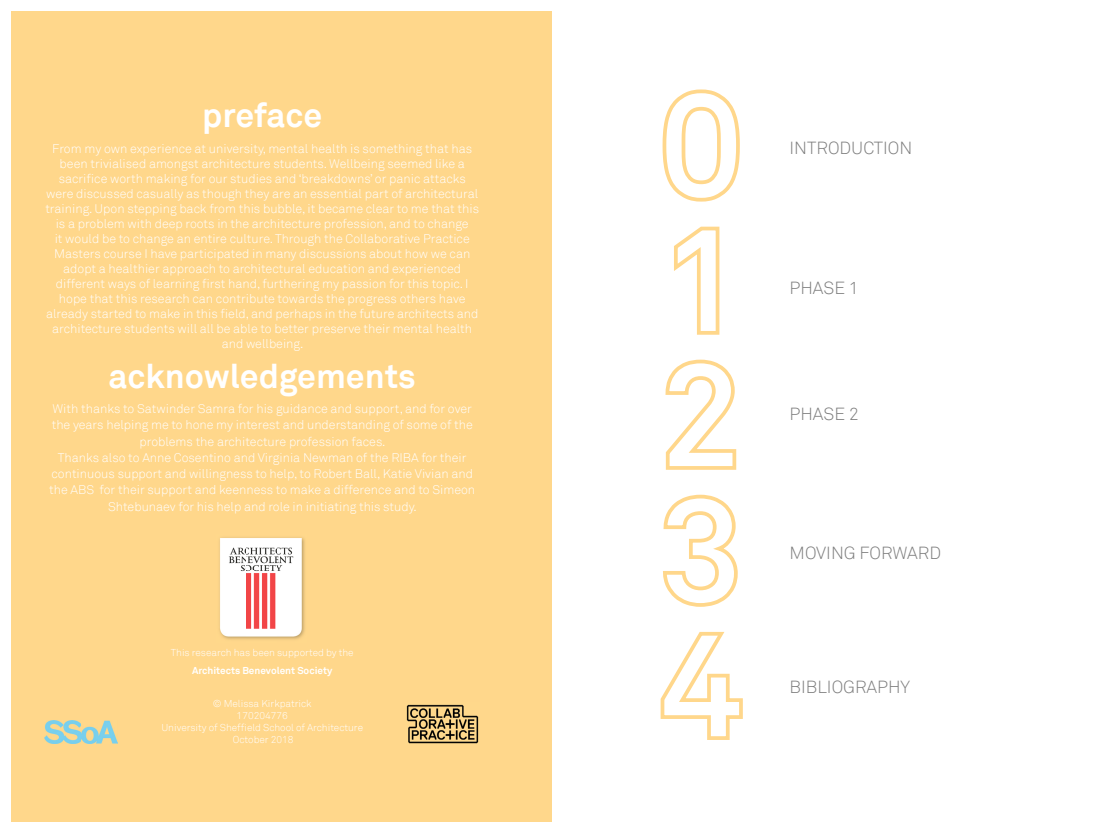
<style>
.page{position:relative;width:1103px;height:833px;background:#fff}
.page>*{position:absolute;margin:0;border:0;box-sizing:border-box;transform-origin:0 0}
.t1{font:700 33.75px "Akkurat";color:#fff}
.t2{font:300 17.5px "Akkurat";color:#7c7c7c}
.t3{font:300 12.5px/15px "Akkurat";color:#fff;text-align:center}
.t4{font:300 10px/12px "Akkurat";color:#fff;text-align:center}
.t5{font:700 10px "Akkurat";color:#fff}
</style>
<div class="page">
<div style="left:11px;top:11px;width:540px;height:810px;background:#ffd78b"></div>
<img style="left:219px;top:537px;width:86px;height:103px">
<img style="left:45px;top:720px;width:73px;height:23px">
<img style="left:406px;top:704px;width:73px;height:40px">
<svg style="left:662px;top:89px;width:78px;height:113px"></svg>
<svg style="left:674px;top:226px;width:46px;height:109px"></svg>
<svg style="left:665px;top:359px;width:72px;height:111px"></svg>
<svg style="left:663px;top:494px;width:75px;height:113px"></svg>
<svg style="left:660px;top:631px;width:83px;height:109px"></svg>
<h1 class="t1" style="left:202px;top:94px;width:122px">preface</h1>
<p class="t3" style="left:45px;top:141px;width:435px">From my own experience at university, mental health is something that has been trivialised amongst architecture students. Wellbeing seemed like a sacrifice worth making for our studies and ‘breakdowns’ or panic attacks were discussed casually as though they are an essential part of architectural training. Upon stepping back from this bubble, it became clear to me that this is a problem with deep roots in the architecture profession, and to change<br>it would be to change an entire culture. Through the Collaborative Practice Masters course I have participated in many discussions about how we can adopt a healthier approach to architectural education and experienced different ways of learning first hand, furthering my passion for this topic. I hope that this research can contribute towards the progress others have already started to make in this field, and perhaps in the future architects and architecture students will all be able to better preserve their mental health and wellbeing.</p>
<h1 class="t1" style="left:109px;top:354px;width:309px">acknowledgements</h1>
<p class="t3" style="left:49px;top:401px;width:427px;line-height:16.2px">With thanks to Satwinder Samra for his guidance and support, and for over the years helping me to hone my interest and understanding of some of the problems the architecture profession faces.<br>Thanks also to Anne Cosentino and Virginia Newman of the RIBA for their continuous support and willingness to help, to Robert Ball, Katie Vivian and the ABS for their support and keenness to make a difference and to Simeon Shtebunaev for his help and role in initiating this study.</p>
<p class="t4" style="left:171px;top:647px;width:184px">This research has been supported by the</p>
<p class="t5" style="left:192px;top:664px;width:142px">Architects Benevolent Society</p>
<p class="t4" style="left:161px;top:697px;width:203px">© Melissa Kirkpatrick<br>170204776<br>University of Sheffield School of Architecture<br>October 2018</p>
<h2 class="t2" style="left:789px;top:138px;width:124px">INTRODUCTION</h2>
<h2 class="t2" style="left:789px;top:277px;width:71px">PHASE 1</h2>
<h2 class="t2" style="left:789px;top:403px;width:71px">PHASE 2</h2>
<h2 class="t2" style="left:789px;top:542px;width:153px">MOVING FORWARD</h2>
<h2 class="t2" style="left:789px;top:676px;width:122px">BIBLIOGRAPHY</h2>
</div>
